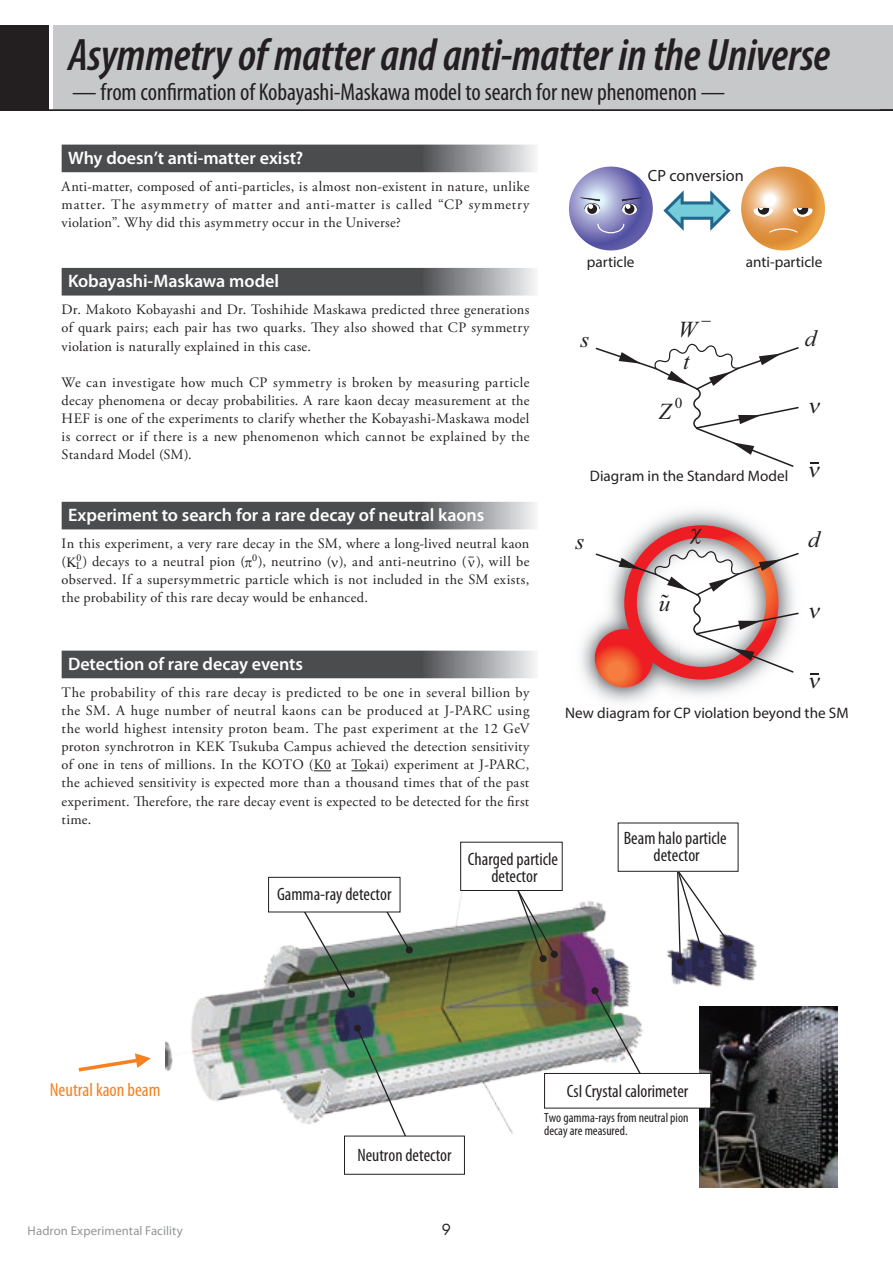
<style>
.page{position:relative;width:893px;height:1263px;background:#fff}
.page>*{position:absolute;margin:0;border:0;box-sizing:border-box;transform-origin:0 0}
.t1{font:italic 600 condensed 45.75px "Myriad Pro";letter-spacing:-.005em;color:#231f20}
.t2{font:condensed 24.45px "Myriad Pro";letter-spacing:-.005em;color:#231f20}
.t3{font:italic 22.95px "Times New Roman";color:#231f20}
.t4{font:condensed 18.9px "Myriad Pro";color:#f58220}
.t5{font:600 18px "Myriad Pro";letter-spacing:-.005em;color:#fff}
.t6{font:condensed 18px/17px "Myriad Pro";color:#231f20;text-align:center}
.t7{font:16.2px "Myriad Pro";color:#231f20}
.t8{font:15.3px "Times New Roman";color:#231f20}
.t9{font:15.15px "Myriad Pro";color:#231f20}
.t10{font:14.85px "Futura Std";color:#231f20}
.t11{font:14.4px/18px "Adobe Garamond Pro";letter-spacing:.025em;color:#231f20;text-align:justify}
.t12{font:condensed 13.2px/13.2px "Myriad Pro";color:#231f20}
.t13{font:12.75px "Myriad Pro";letter-spacing:.01em;color:#939598}
</style>
<div class="page">
<div style="left:0;top:26px;width:49px;height:85px;background:#231f20"></div>
<div style="left:53px;top:26px;width:840px;height:85px;background:#c7c8ca"></div>
<img style="left:165px;top:822px;width:618px;height:366px">
<img style="left:699px;top:1006px;width:139px;height:181px">
<svg style="left:78px;top:1053px;width:73px;height:19px"></svg>
<svg style="left:290px;top:912px;width:66px;height:86px"></svg>
<svg style="left:373px;top:889px;width:40px;height:65px"></svg>
<svg style="left:353px;top:1024px;width:55px;height:112px"></svg>
<svg style="left:516px;top:891px;width:42px;height:72px"></svg>
<svg style="left:591px;top:987px;width:52px;height:86px"></svg>
<svg style="left:676px;top:872px;width:53px;height:182px"></svg>
<div style="left:725px;top:939px;width:8px;height:8px;background:#231f20;border-radius:3px"></div>
<div style="left:269px;top:877px;width:131px;height:35px;background:#fff"></div>
<div style="left:268px;top:877px;width:132px;height:35px;border:1px solid #231f20"></div>
<div style="left:344px;top:1136px;width:120px;height:38px;background:#fff"></div>
<div style="left:344px;top:1136px;width:121px;height:39px;border:1px solid #231f20"></div>
<div style="left:461px;top:842px;width:101px;height:48px;background:#fff"></div>
<div style="left:460px;top:842px;width:103px;height:49px;border:1px solid #231f20"></div>
<div style="left:545px;top:1073px;width:166px;height:35px;background:#fff"></div>
<div style="left:544px;top:1073px;width:167px;height:35px;border:1px solid #231f20"></div>
<div style="left:618px;top:823px;width:120px;height:48px;background:#fff"></div>
<div style="left:618px;top:823px;width:120px;height:49px;border:1px solid #231f20"></div>
<img style="left:652px;top:510px;width:103px;height:185px">
<img style="left:581px;top:625px;width:17px;height:69px">
<img style="left:598px;top:679px;width:81px;height:24px">
<svg style="left:595px;top:629px;width:58px;height:58px"></svg>
<svg style="left:596px;top:344px;width:203px;height:123px"></svg>
<svg style="left:663px;top:190px;width:67px;height:41px"></svg>
<svg style="left:569px;top:167px;width:84px;height:83px;background:#8685bf"></svg>
<svg style="left:741px;top:167px;width:84px;height:83px;background:#e6a560"></svg>
<svg style="left:585px;top:203px;width:15px;height:12px"></svg>
<div style="left:587px;top:204px;width:10px;height:10px;background:#231f20;border-radius:50%"></div>
<svg style="left:622px;top:203px;width:15px;height:12px"></svg>
<div style="left:625px;top:204px;width:9px;height:10px;background:#231f20;border-radius:50%"></div>
<svg style="left:597px;top:224px;width:27px;height:9px"></svg>
<svg style="left:580px;top:197px;width:20px;height:12px"></svg>
<svg style="left:622px;top:197px;width:19px;height:12px"></svg>
<svg style="left:769px;top:228px;width:29px;height:5px"></svg>
<svg style="left:752px;top:208px;width:22px;height:9px"></svg>
<svg style="left:792px;top:208px;width:22px;height:9px"></svg>
<hr style="left:0;top:109px;width:893px;height:2px;background:#231f20">
<svg style="left:880px;top:109px;width:13px;height:1px"></svg>
<svg style="left:62px;top:145px;width:473px;height:27px;background:#5f6061"></svg>
<svg style="left:62px;top:268px;width:473px;height:28px;background:#616264"></svg>
<svg style="left:62px;top:502px;width:473px;height:27px;background:#5f6061"></svg>
<svg style="left:62px;top:651px;width:473px;height:27px;background:#5f6061"></svg>
<svg style="left:314px;top:770px;width:17px;height:1px"></svg>
<svg style="left:352px;top:770px;width:15px;height:1px"></svg>
<svg style="left:596px;top:525px;width:203px;height:154px"></svg>
<svg style="left:810px;top:673px;width:9px;height:2px"></svg>
<h1 class="t1" style="left:68px;top:31px;width:763px">Asymmetry of matter and anti-matter in the Universe</h1>
<h2 class="t2" style="left:72px;top:77px;width:654px">— from confirmation of Kobayashi-Maskawa model to search for new phenomenon —</h2>
<p class="t5" style="left:68px;top:146px;width:237px">Why doesn’t anti-matter exist?</p>
<p class="t11" style="left:62px;top:178px;width:469px">Anti-matter, composed of anti-particles, is almost non-existent in nature, unlike matter. The asymmetry of matter and anti-matter is called “CP symmetry violation”. Why did this asymmetry occur in the Universe?</p>
<p class="t5" style="left:68px;top:270px;width:213px">Kobayashi-Maskawa model</p>
<p class="t11" style="left:62px;top:301px;width:469px">Dr. Makoto Kobayashi and Dr. Toshihide Maskawa predicted three generations of quark pairs; each pair has two quarks. They also showed that CP symmetry violation is naturally explained in this case.</p>
<p class="t11" style="left:62px;top:374px;width:469px">We can investigate how much CP symmetry is broken by measuring particle decay phenomena or decay probabilities. A rare kaon decay measurement at the HEF is one of the experiments to clarify whether the Kobayashi-Maskawa model is correct or if there is a new phenomenon which cannot be explained by the Standard Model (SM).</p>
<p class="t5" style="left:68px;top:504px;width:418px">Experiment to search for a rare decay of neutral kaons</p>
<p class="t11" style="left:62px;top:535px;width:469px">In this experiment, a very rare decay in the SM, where a long-lived neutral kaon ( <sub>L</sub>) decays to a neutral pion ( ), neutrino ( ), and anti-neutrino (ˉ), will be observed. If a supersymmetric particle which is not included in the SM exists, the probability of this rare decay would be enhanced.</p>
<p class="t7" style="left:648px;top:165px;width:97px">CP conversion</p>
<p class="t9" style="left:587px;top:252px;width:49px">particle</p>
<h3 class="t3" style="left:580px;top:323px;width:10px">s</h3>
<h3 class="t3" style="left:678px;top:313px;width:21px">W</h3>
<h3 class="t3" style="left:683px;top:345px;width:8px">t</h3>
<p class="t8" style="left:675px;top:393px;width:9px">0</p>
<h3 class="t3" style="left:659px;top:395px;width:14px">Z</h3>
<p class="t9" style="left:746px;top:252px;width:78px">anti-particle</p>
<h3 class="t3" style="left:805px;top:323px;width:13px">d</h3>
<p class="t9" style="left:590px;top:466px;width:200px">Diagram in the Standard Model</p>
<h3 class="t3" style="left:576px;top:525px;width:10px">s</h3>
<h3 class="t3" style="left:659px;top:587px;width:13px">u˜</h3>
<h3 class="t3" style="left:808px;top:524px;width:13px">d</h3>
<p class="t5" style="left:68px;top:652px;width:237px">Detection of rare decay events</p>
<p class="t11" style="left:62px;top:684px;width:469px">The probability of this rare decay is predicted to be one in several billion by the SM. A huge number of neutral kaons can be produced at J-PARC using the world highest intensity proton beam. The past experiment at the 12 GeV proton synchrotron in KEK Tsukuba Campus achieved the detection sensitivity of one in tens of millions. In the KOTO (K0 at Tokai) experiment at J-PARC, the achieved sensitivity is expected more than a thousand times that of the past experiment. Therefore, the rare decay event is expected to be detected for the first time.</p>
<p class="t6" style="left:277px;top:885px;width:116px">Gamma-ray detector</p>
<p class="t6" style="left:468px;top:850px;width:92px">Charged particle detector</p>
<p class="t9" style="left:565px;top:704px;width:285px">New diagram for CP violation beyond the SM</p>
<p class="t6" style="left:624px;top:830px;width:104px">Beam halo particle detector</p>
<h3 class="t4" style="left:50px;top:1078px;width:112px">Neutral kaon beam</h3>
<p class="t6" style="left:567px;top:1082px;width:123px">CsI Crystal calorimeter</p>
<p class="t6" style="left:357px;top:1147px;width:96px">Neutron detector</p>
<p class="t13" style="left:28px;top:1223px;width:157px">Hadron Experimental Facility</p>
<p class="t10" style="left:442px;top:1220px;width:11px">9</p>
<p class="t12" style="left:544px;top:1111px;width:146px">Two gamma-rays from neutral pion decay are measured.</p>
</div>
